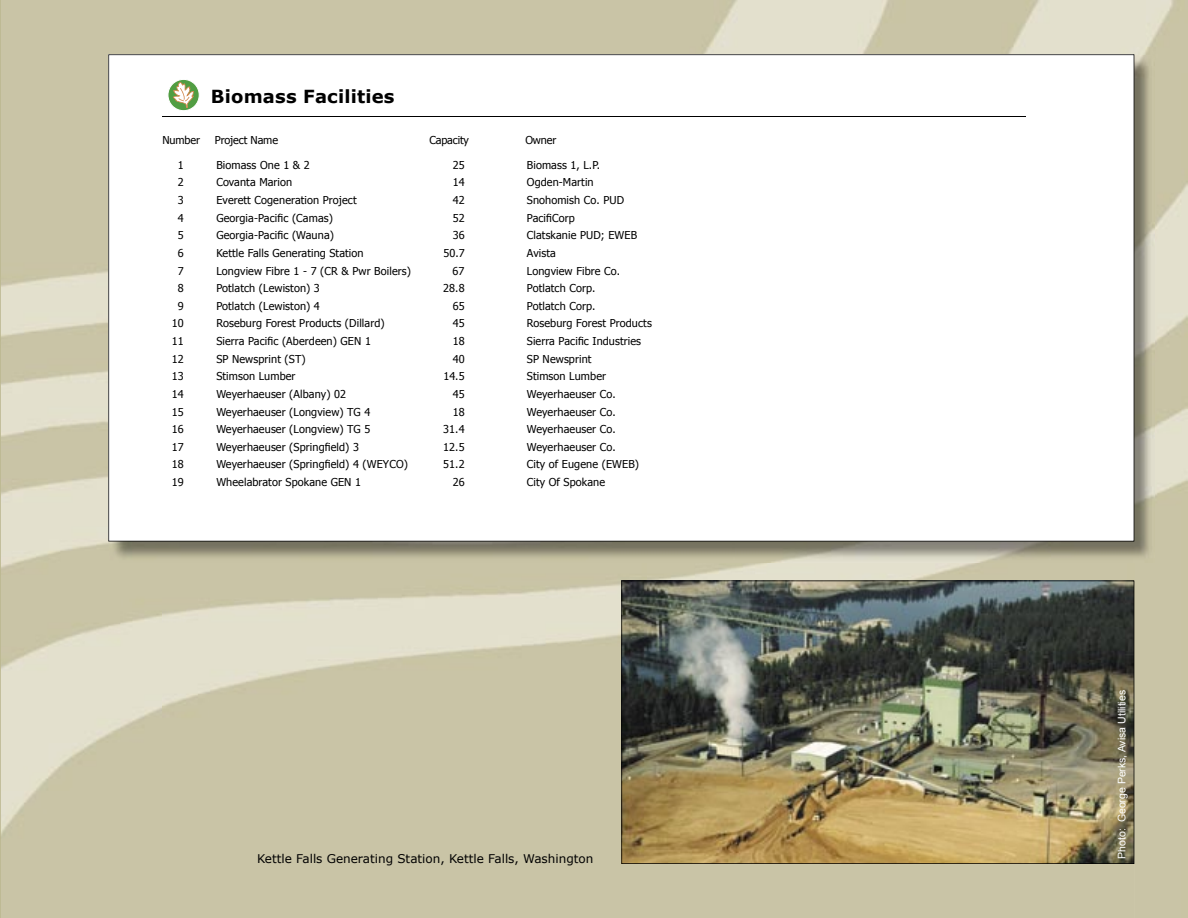
<style>
.page{position:relative;width:1188px;height:918px;background:#fff}
.page>*{position:absolute;margin:0;border:0;box-sizing:border-box;transform-origin:0 0}
.t1{font:700 18px "Verdana";letter-spacing:.01em;color:#000}
.t2{font:12px "Verdana";color:#000}
.t3{font:10.8px "Tahoma";letter-spacing:.01em;color:#000}
.t4{font:10.8px "Tahoma";letter-spacing:-.01em;color:#000}
.t5{font:10.5px "Arial";color:#fff}
</style>
<div class="page">
<img style="left:162px;top:0;width:1026px;height:73px">
<img style="left:162px;top:562px;width:973px;height:356px">
<hr style="left:0;top:0;width:1px;height:918px;background:#c9c4a5">
<img style="left:1px;top:0;width:1px;height:918px">
<img style="left:109px;top:55px;width:1046px;height:507px">
<svg style="left:108px;top:54px;width:1026px;height:488px"></svg>
<hr style="left:162px;top:116px;width:864px;height:1px;background:#000">
<img style="left:621px;top:581px;width:513px;height:283px">
<svg style="left:167px;top:79px;width:33px;height:32px"></svg>
<h1 class="t1" style="left:211px;top:85px;width:185px">Biomass Facilities</h1>
<p class="t3" style="left:162px;top:133px;width:39px">Number</p>
<p class="t4" style="left:215px;top:133px;width:65px">Project Name</p>
<p class="t4" style="left:429px;top:133px;width:41px">Capacity</p>
<p class="t3" style="left:525px;top:133px;width:33px">Owner</p>
<p class="t3" style="left:178px;top:158px;width:7px">1</p>
<p class="t3" style="left:216px;top:158px;width:95px">Biomass One 1 &amp; 2</p>
<p class="t3" style="left:453px;top:158px;width:13px">25</p>
<p class="t3" style="left:527px;top:158px;width:75px">Biomass 1, L.P.</p>
<p class="t3" style="left:178px;top:175px;width:7px">2</p>
<p class="t3" style="left:216px;top:175px;width:77px">Covanta Marion</p>
<p class="t3" style="left:453px;top:175px;width:13px">14</p>
<p class="t3" style="left:527px;top:175px;width:68px">Ogden-Martin</p>
<p class="t3" style="left:178px;top:193px;width:7px">3</p>
<p class="t3" style="left:216px;top:193px;width:142px">Everett Cogeneration Project</p>
<p class="t3" style="left:453px;top:193px;width:13px">42</p>
<p class="t3" style="left:527px;top:193px;width:99px">Snohomish Co. PUD</p>
<p class="t3" style="left:178px;top:211px;width:7px">4</p>
<p class="t3" style="left:216px;top:211px;width:118px">Georgia-Pacific (Camas)</p>
<p class="t3" style="left:453px;top:211px;width:13px">52</p>
<p class="t3" style="left:527px;top:211px;width:49px">PacifiCorp</p>
<p class="t3" style="left:178px;top:228px;width:7px">5</p>
<p class="t3" style="left:216px;top:228px;width:119px">Georgia-Pacific (Wauna)</p>
<p class="t3" style="left:453px;top:228px;width:13px">36</p>
<p class="t3" style="left:527px;top:228px;width:112px">Clatskanie PUD; EWEB</p>
<p class="t3" style="left:178px;top:246px;width:7px">6</p>
<p class="t3" style="left:216px;top:246px;width:149px">Kettle Falls Generating Station</p>
<p class="t3" style="left:443px;top:246px;width:23px">50.7</p>
<p class="t3" style="left:527px;top:246px;width:31px">Avista</p>
<p class="t3" style="left:178px;top:263px;width:7px">7</p>
<p class="t3" style="left:216px;top:263px;width:196px">Longview Fibre 1 - 7 (CR &amp; Pwr Boilers)</p>
<p class="t3" style="left:453px;top:263px;width:13px">67</p>
<p class="t3" style="left:527px;top:263px;width:95px">Longview Fibre Co.</p>
<p class="t3" style="left:178px;top:281px;width:7px">8</p>
<p class="t3" style="left:216px;top:281px;width:105px">Potlatch (Lewiston) 3</p>
<p class="t3" style="left:443px;top:281px;width:23px">28.8</p>
<p class="t3" style="left:527px;top:281px;width:70px">Potlatch Corp.</p>
<p class="t3" style="left:178px;top:299px;width:7px">9</p>
<p class="t3" style="left:216px;top:299px;width:105px">Potlatch (Lewiston) 4</p>
<p class="t3" style="left:453px;top:299px;width:13px">65</p>
<p class="t3" style="left:527px;top:299px;width:70px">Potlatch Corp.</p>
<p class="t3" style="left:172px;top:316px;width:13px">10</p>
<p class="t3" style="left:216px;top:316px;width:170px">Roseburg Forest Products (Dillard)</p>
<p class="t3" style="left:453px;top:316px;width:13px">45</p>
<p class="t3" style="left:527px;top:316px;width:126px">Roseburg Forest Products</p>
<p class="t3" style="left:172px;top:334px;width:13px">11</p>
<p class="t3" style="left:216px;top:334px;width:156px">Sierra Pacific (Aberdeen) GEN 1</p>
<p class="t3" style="left:453px;top:334px;width:13px">18</p>
<p class="t3" style="left:527px;top:334px;width:116px">Sierra Pacific Industries</p>
<p class="t3" style="left:172px;top:352px;width:13px">12</p>
<p class="t3" style="left:216px;top:352px;width:91px">SP Newsprint (ST)</p>
<p class="t3" style="left:453px;top:352px;width:13px">40</p>
<p class="t3" style="left:527px;top:352px;width:66px">SP Newsprint</p>
<p class="t3" style="left:172px;top:369px;width:13px">13</p>
<p class="t3" style="left:216px;top:369px;width:81px">Stimson Lumber</p>
<p class="t3" style="left:443px;top:369px;width:23px">14.5</p>
<p class="t3" style="left:527px;top:369px;width:81px">Stimson Lumber</p>
<p class="t3" style="left:172px;top:387px;width:13px">14</p>
<p class="t3" style="left:216px;top:387px;width:131px">Weyerhaeuser (Albany) 02</p>
<p class="t3" style="left:453px;top:387px;width:13px">45</p>
<p class="t3" style="left:527px;top:387px;width:90px">Weyerhaeuser Co.</p>
<p class="t3" style="left:172px;top:404px;width:13px">15</p>
<p class="t3" style="left:216px;top:404px;width:156px">Weyerhaeuser (Longview) TG 4</p>
<p class="t3" style="left:453px;top:404px;width:13px">18</p>
<p class="t3" style="left:527px;top:404px;width:90px">Weyerhaeuser Co.</p>
<p class="t3" style="left:172px;top:422px;width:13px">16</p>
<p class="t3" style="left:216px;top:422px;width:156px">Weyerhaeuser (Longview) TG 5</p>
<p class="t3" style="left:443px;top:422px;width:23px">31.4</p>
<p class="t3" style="left:527px;top:422px;width:90px">Weyerhaeuser Co.</p>
<p class="t3" style="left:172px;top:440px;width:13px">17</p>
<p class="t3" style="left:216px;top:440px;width:144px">Weyerhaeuser (Springfield) 3</p>
<p class="t3" style="left:443px;top:440px;width:23px">12.5</p>
<p class="t3" style="left:527px;top:440px;width:90px">Weyerhaeuser Co.</p>
<p class="t3" style="left:172px;top:457px;width:13px">18</p>
<p class="t3" style="left:216px;top:457px;width:193px">Weyerhaeuser (Springfield) 4 (WEYCO)</p>
<p class="t3" style="left:443px;top:457px;width:23px">51.2</p>
<p class="t3" style="left:527px;top:457px;width:114px">City of Eugene (EWEB)</p>
<p class="t3" style="left:172px;top:475px;width:13px">19</p>
<p class="t3" style="left:216px;top:475px;width:146px">Wheelabrator Spokane GEN 1</p>
<p class="t3" style="left:453px;top:475px;width:13px">26</p>
<p class="t3" style="left:527px;top:475px;width:80px">City Of Spokane</p>
<p class="t2" style="left:257px;top:851px;width:338px">Kettle Falls Generating Station, Kettle Falls, Washington</p>
<p class="t5" style="left:1115px;top:859px;width:170px;rotate:-90deg">Photo: George Perks, Avisa Utilities</p>
</div>
